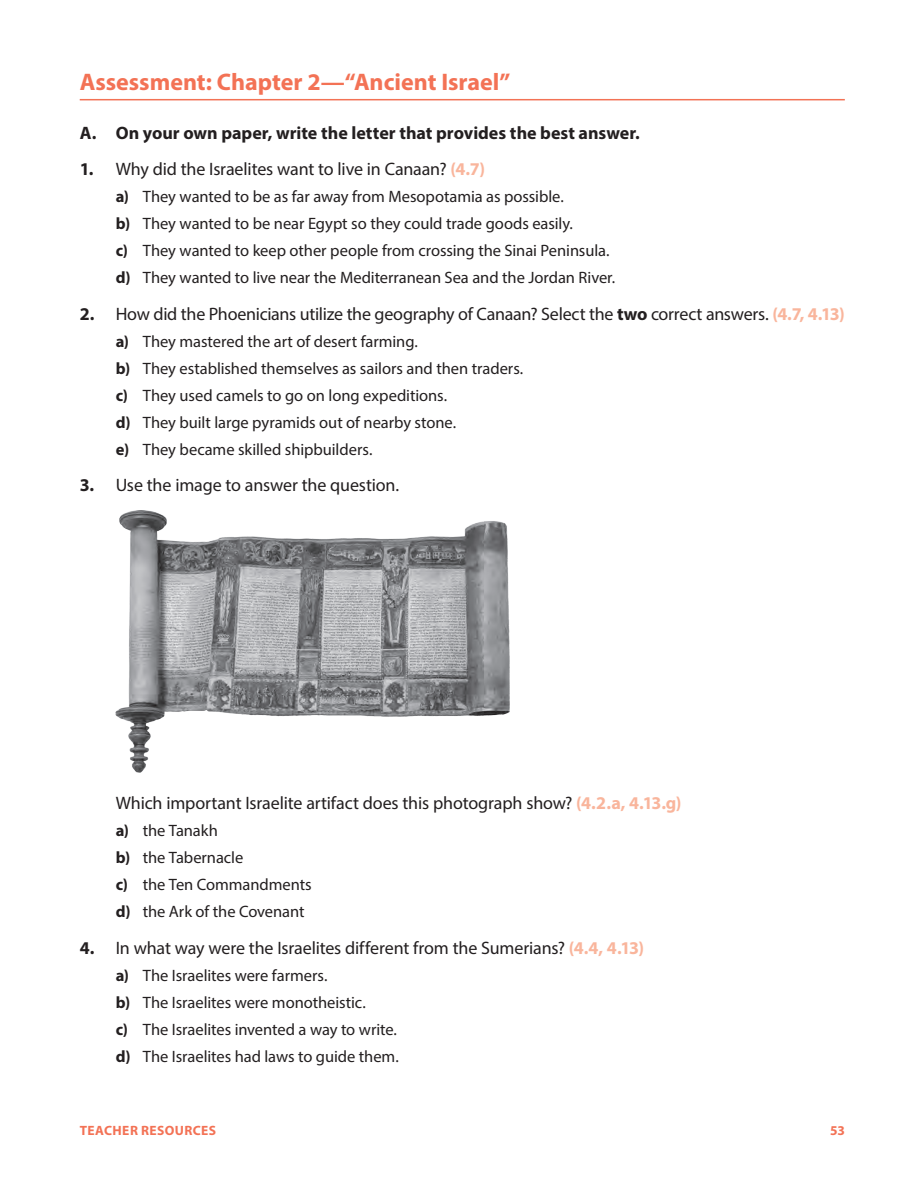
<style>
.page{position:relative;width:918px;height:1190px;background:#fff}
.page>*{position:absolute;margin:0;border:0;box-sizing:border-box;transform-origin:0 0}
.t1{font:700 24px "Myriad Pro";color:#f37255}
.t2{font:18px "Myriad Pro";letter-spacing:-.01em;color:#231f20}
.t3{font:700 18px "Myriad Pro";color:#231f20}
.t4{font:16.5px/27px "Myriad Pro";letter-spacing:-.005em;color:#231f20}
.t5{font:700 13.5px "Myriad Pro";letter-spacing:.03em;color:#f37255}
.s1{font-weight:700}
.s2{font-weight:700;color:#f9b59c}
</style>
<div class="page">
<hr style="left:80px;top:99px;width:765px;height:1px;background:#f37255">
<img style="left:116px;top:510px;width:394px;height:263px">
<h1 class="t1" style="left:80px;top:66px;width:432px">Assessment: Chapter 2—“Ancient Israel”</h1>
<p class="t3" style="left:80px;top:121px;width:562px">A. On your own paper, write the letter that provides the best answer.</p>
<p class="t2" style="left:80px;top:158px;width:407px"><span class="s1">1.</span> Why did the Israelites want to live in Canaan? <span class="s2">(4.7)</span></p>
<p class="t4" style="left:116px;top:183px;width:501px"><span class="s1">a)</span> They wanted to be as far away from Mesopotamia as possible.<br><span class="s1">b)</span> They wanted to be near Egypt so they could trade goods easily.<br><span class="s1">c)</span> They wanted to keep other people from crossing the Sinai Peninsula. <span class="s1">d)</span> They wanted to live near the Mediterranean Sea and the Jordan River.</p>
<p class="t2" style="left:80px;top:303px;width:767px"><span class="s1">2.</span> How did the Phoenicians utilize the geography of Canaan? Select the <span class="s1">two</span> correct answers. <span class="s2">(4.7, 4.13)</span></p>
<p class="t4" style="left:116px;top:327px;width:409px"><span class="s1">a)</span> They mastered the art of desert farming.<br><span class="s1">b)</span> They established themselves as sailors and then traders. <span class="s1">c)</span> They used camels to go on long expeditions.<br><span class="s1">d)</span> They built large pyramids out of nearby stone.<br><span class="s1">e)</span> They became skilled shipbuilders.</p>
<p class="t2" style="left:80px;top:474px;width:321px"><span class="s1">3.</span> Use the image to answer the question.</p>
<p class="t2" style="left:116px;top:792px;width:567px">Which important Israelite artifact does this photograph show? <span class="s2">(4.2.a, 4.13.g)</span></p>
<p class="t4" style="left:116px;top:817px;width:198px"><span class="s1">a)</span> the Tanakh<br><span class="s1">b)</span> the Tabernacle<br><span class="s1">c)</span> the Ten Commandments <span class="s1">d)</span> the Ark of the Covenant</p>
<p class="t2" style="left:80px;top:937px;width:566px"><span class="s1">4.</span> In what way were the Israelites different from the Sumerians? <span class="s2">(4.4, 4.13)</span></p>
<p class="t4" style="left:116px;top:962px;width:285px"><span class="s1">a)</span> The Israelites were farmers.<br><span class="s1">b)</span> The Israelites were monotheistic.<br><span class="s1">c)</span> The Israelites invented a way to write. <span class="s1">d)</span> The Israelites had laws to guide them.</p>
<p class="t5" style="left:80px;top:1122px;width:138px">TEACHER RESOURCES</p>
<p class="t5" style="left:830px;top:1122px;width:16px">53</p>
</div>
